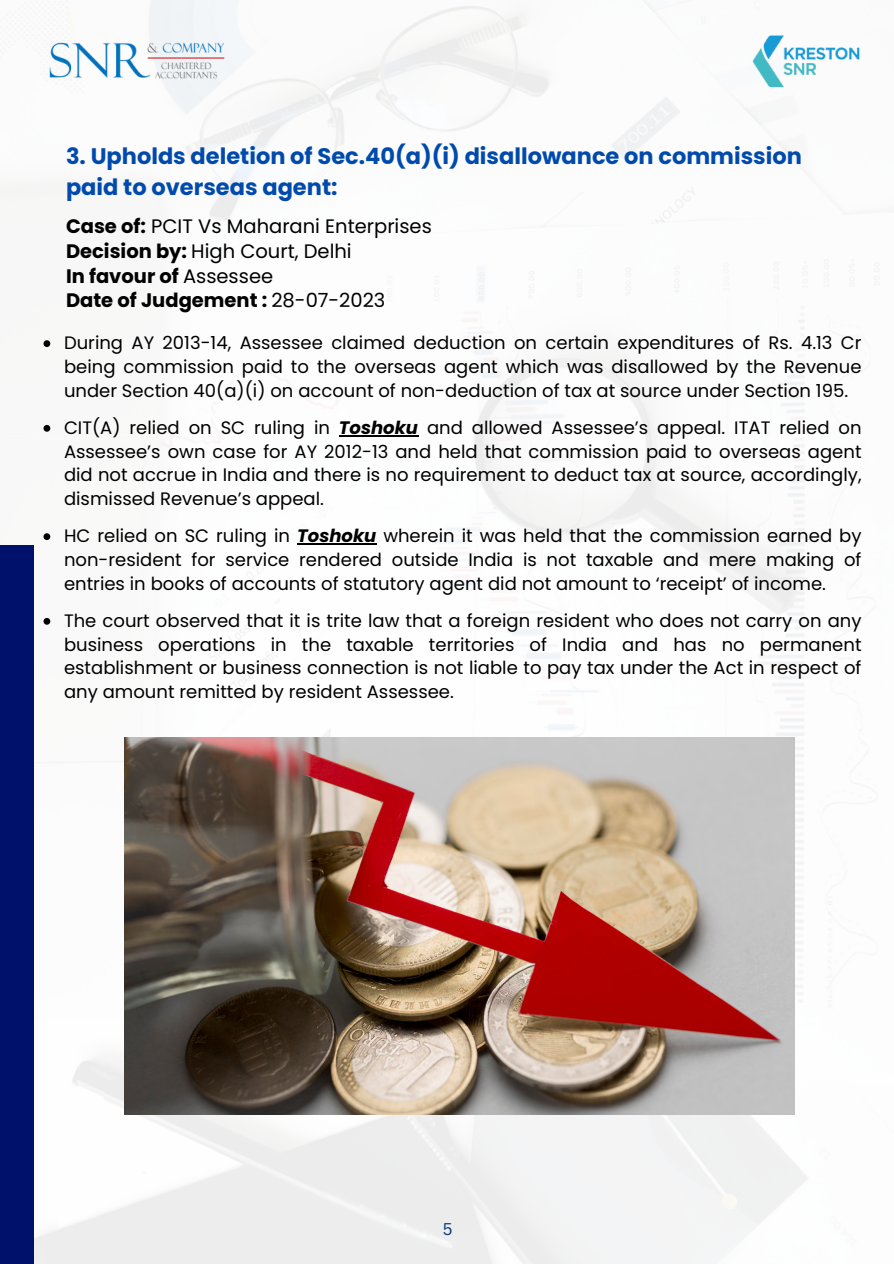
<style>
.page{position:relative;width:894px;height:1264px;background:#fff}
.page>*{position:absolute;margin:0;border:0;box-sizing:border-box;transform-origin:0 0}
.t1{font:700 22.5px/30.5px "Poppins";color:#004aad}
.t2{font:19.5px "Poppins";color:#000}
.t3{font:700 19.5px "Poppins";color:#000}
.t4{font:18px/23.7px "Poppins";color:#000;text-align:justify}
.t5{font:16.5px "Canva Sans";color:#04377b}
.s1{font-weight:700}
.s2{font-weight:400}
.s3{font-weight:700;font-style:italic}
</style>
<div class="page">
<img style="left:0;top:0;width:878px;height:1263px">
<div style="left:0;top:545px;width:34px;height:718px;background:#00116b"></div>
<img style="left:47px;top:41px;width:178px;height:40px">
<img style="left:745px;top:32px;width:119px;height:58px">
<img style="left:124px;top:737px;width:670px;height:377px">
<svg style="left:43px;top:340px;width:7px;height:7px"></svg>
<svg style="left:43px;top:425px;width:7px;height:6px"></svg>
<hr style="left:339px;top:435px;width:79px;height:1px;background:#000">
<svg style="left:43px;top:533px;width:7px;height:7px"></svg>
<hr style="left:297px;top:543px;width:79px;height:1px;background:#000">
<svg style="left:43px;top:618px;width:7px;height:6px"></svg>
<p class="t1" style="left:66px;top:141px;width:737px">3. Upholds deletion of Sec.40(a)(i) disallowance on commission paid to overseas agent:</p>
<p class="t2" style="left:66px;top:213px;width:367px"><span class="s1">Case of:</span> PCIT Vs Maharani Enterprises</p>
<p class="t2" style="left:66px;top:237px;width:287px"><span class="s1">Decision by:</span> High Court, Delhi</p>
<p class="t3" style="left:66px;top:262px;width:208px">In favour of <span class="s2">Assessee</span></p>
<p class="t3" style="left:66px;top:287px;width:321px">Date of Judgement : <span class="s2">28-07-2023</span></p>
<p class="t4" style="left:64px;top:331px;width:798px">During AY 2013-14, Assessee claimed deduction on certain expenditures of Rs. 4.13 Cr being commission paid to the overseas agent which was disallowed by the Revenue under Section 40(a)(i) on account of non-deduction of tax at source under Section 195.</p>
<p class="t4" style="left:64px;top:416px;width:798px">CIT(A) relied on SC ruling in <span class="s3">Toshoku</span> and allowed Assessee’s appeal. ITAT relied on Assessee’s own case for AY 2012-13 and held that commission paid to overseas agent did not accrue in India and there is no requirement to deduct tax at source, accordingly, dismissed Revenue’s appeal.</p>
<p class="t4" style="left:64px;top:524px;width:798px">HC relied on SC ruling in <span class="s3">Toshoku</span> wherein it was held that the commission earned by non-resident for service rendered outside India is not taxable and mere making of entries in books of accounts of statutory agent did not amount to ‘receipt’ of income.</p>
<p class="t4" style="left:64px;top:609px;width:798px">The court observed that it is trite law that a foreign resident who does not carry on any business operations in the taxable territories of India and has no permanent establishment or business connection is not liable to pay tax under the Act in respect of any amount remitted by resident Assessee.</p>
<p class="t5" style="left:443px;top:1217px;width:11px">5</p>
</div>
